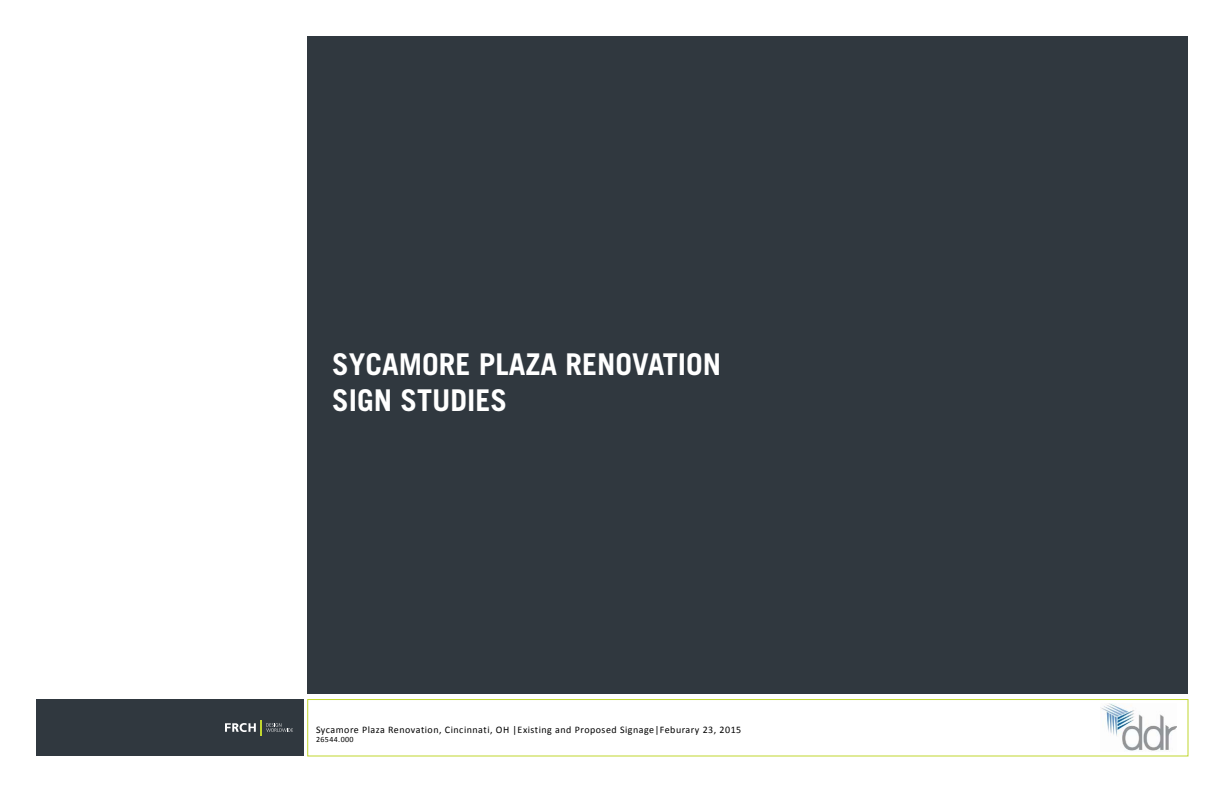
<style>
.page{position:relative;width:1224px;height:792px;background:#fff}
.page>*{position:absolute;margin:0;border:0;box-sizing:border-box;transform-origin:0 0}
.t1{font:700 30px/36px "Trade Gothic";color:#fff}
.t2{font:10px "Calibri";letter-spacing:.05em;color:#000}
.t3{font:8px "Calibri";letter-spacing:.05em;color:#000}
</style>
<div class="page">
<div style="left:36px;top:700px;width:267px;height:56px;background:#30383f"></div>
<div style="left:307px;top:699px;width:881px;height:57px;border:1px solid #c1d72f"></div>
<svg style="left:225px;top:720px;width:68px;height:15px"></svg>
<div style="left:307px;top:36px;width:881px;height:658px;background:#30383f"></div>
<img style="left:1101px;top:703px;width:76px;height:48px">
<h1 class="t1" style="left:332px;top:346px;width:391px">SYCAMORE PLAZA RENOVATION<br>SIGN STUDIES</h1>
<p class="t2" style="left:316px;top:723px;width:427px">Sycamore Plaza Renovation, Cincinnati, OH |Existing and Proposed Signage|Feburary 23, 2015</p>
<p class="t3" style="left:316px;top:734px;width:39px">26544.000</p>
</div>
